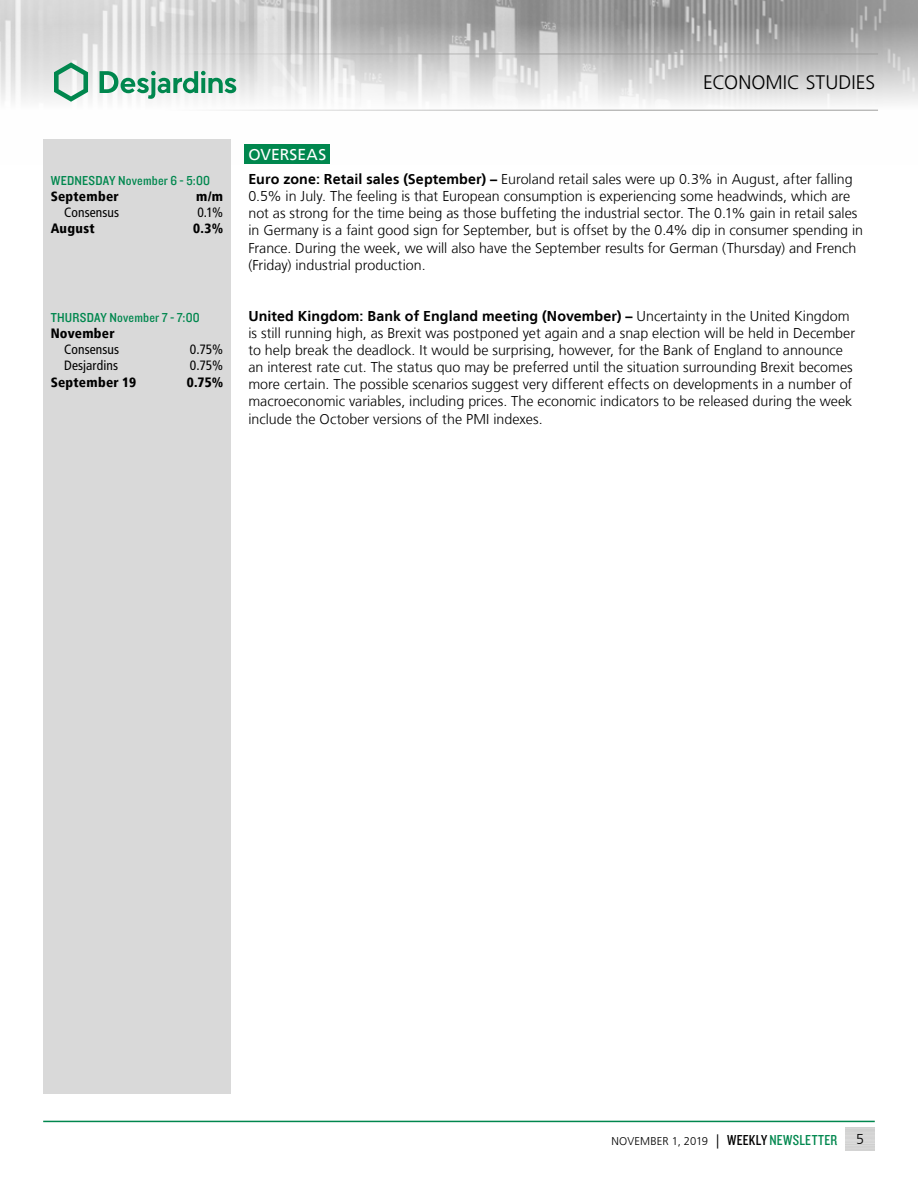
<style>
.page{position:relative;width:918px;height:1188px;background:#fff}
.page>*{position:absolute;margin:0;border:0;box-sizing:border-box;transform-origin:0 0}
.t1{font:300 19.5px "Frutiger LT";letter-spacing:.005em;color:#000}
.t2{font:15.75px "Frutiger LT";letter-spacing:.01em;color:#fff}
.t3{font:300 14.25px/17.1px "Frutiger LT";color:#000}
.t4{font:900 condensed 13.5px "Frutiger LT";letter-spacing:.02em;color:#000}
.t5{font:13.5px "Knockout 30 Junior Welterwt";letter-spacing:.015em;color:#00874e}
.t6{font:condensed 13.5px "Frutiger LT";letter-spacing:.005em;color:#000}
.t7{font:300 11.25px "Frutiger LT";color:#000}
.s1{font-weight:700}
.s2{font-size:14.25px}
.s3{font-family:"Knockout 29 Junior Ltweight";font-weight:400;font-size:15px}
.s4{font-family:"Knockout 29 Junior Ltweight";font-weight:400;font-size:15px;color:#00874e}
</style>
<div class="page">
<img style="left:0;top:0;width:918px;height:110px">
<hr style="left:0;top:54px;width:878px;height:1px;background:#9d9d9c">
<hr style="left:0;top:110px;width:878px;height:1px;background:#9d9d9c">
<svg style="left:54px;top:62px;width:34px;height:40px"></svg>
<svg style="left:100px;top:71px;width:136px;height:28px"></svg>
<hr style="left:43px;top:1121px;width:832px;height:1px;background:#00874e">
<div style="left:244px;top:144px;width:86px;height:20px;background:#00874e"></div>
<div style="left:43px;top:139px;width:188px;height:955px;background:#d9d9d9"></div>
<p class="t5" style="left:51px;top:171px;width:161px">WEDNESDAY November 6 - 5:00</p>
<p class="t4" style="left:51px;top:188px;width:70px">September</p>
<p class="t4" style="left:196px;top:188px;width:28px">m/m</p>
<p class="t6" style="left:64px;top:205px;width:57px">Consensus</p>
<p class="t6" style="left:197px;top:205px;width:27px">0.1%</p>
<p class="t4" style="left:51px;top:221px;width:45px">August</p>
<p class="t4" style="left:193px;top:221px;width:31px">0.3%</p>
<p class="t5" style="left:51px;top:308px;width:151px">THURSDAY November 7 - 7:00</p>
<p class="t4" style="left:51px;top:325px;width:65px">November</p>
<p class="t6" style="left:64px;top:342px;width:57px">Consensus</p>
<p class="t6" style="left:190px;top:342px;width:35px">0.75%</p>
<p class="t6" style="left:64px;top:358px;width:55px">Desjardins</p>
<p class="t6" style="left:190px;top:358px;width:35px">0.75%</p>
<p class="t4" style="left:51px;top:374px;width:87px">September 19</p>
<p class="t4" style="left:187px;top:374px;width:38px">0.75%</p>
<h1 class="t1" style="left:703px;top:72px;width:174px">ECONOMIC STUDIES</h1>
<p class="t2" style="left:248px;top:146px;width:79px">OVERSEAS</p>
<p class="t3" style="left:248px;top:171px;width:616px"><span class="s1">Euro zone: Retail sales (September) –</span> Euroland retail sales were up 0.3% in August, after falling 0.5% in July. The feeling is that European consumption is experiencing some headwinds, which are not as strong for the time being as those buffeting the industrial sector. The 0.1% gain in retail sales in Germany is a faint good sign for September, but is offset by the 0.4% dip in consumer spending in France. During the week, we will also have the September results for German (Thursday) and French (Friday) industrial production.</p>
<p class="t3" style="left:248px;top:308px;width:608px"><span class="s1">United Kingdom: Bank of England meeting (November) –</span> Uncertainty in the United Kingdom is still running high, as Brexit was postponed yet again and a snap election will be held in December to help break the deadlock. It would be surprising, however, for the Bank of England to announce an interest rate cut. The status quo may be preferred until the situation surrounding Brexit becomes more certain. The possible scenarios suggest very different effects on developments in a number of macroeconomic variables, including prices. The economic indicators to be released during the week include the October versions of the PMI indexes.</p>
<p class="t7" style="left:611px;top:1135px;width:227px">NOVEMBER 1, 2019 <span class="s2">|</span> <span class="s3">WEEKLY</span> <span class="s4">NEWSLETTER</span></p>
<p class="t3" style="left:856px;top:1131px;width:9px">5</p>
</div>
